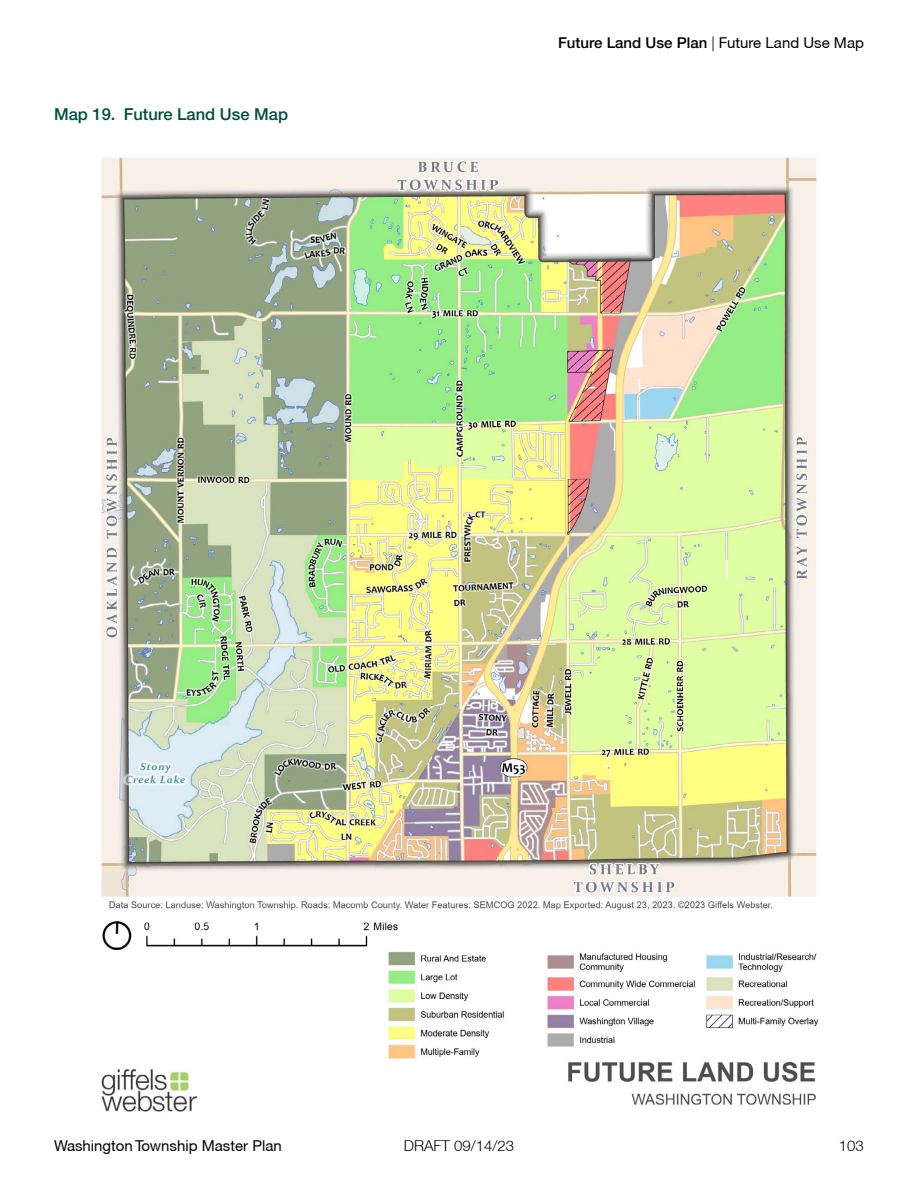
<style>
.page{position:relative;width:918px;height:1188px;background:#fff}
.page>*{position:absolute;margin:0;border:0;box-sizing:border-box;transform-origin:0 0}
.t1{font:500 16.5px "Helvetica Neue LT Std";color:#004f3e}
.t2{font:500 15px "Helvetica Neue LT Std";color:#000}
.t3{font:15px "Helvetica Neue CE";color:#000}
.t4{font:300 15px "Helvetica Neue LT";color:#000}
.s1{font-family:"Helvetica Neue LT";font-weight:300}
.s2{font-family:"Helvetica Neue CE";font-weight:400}
</style>
<div class="page">
<img style="left:100px;top:157px;width:719px;height:955px">
<p class="t1" style="left:54px;top:104px;width:236px">Map 19. Future Land Use Map</p>
<p class="t2" style="left:558px;top:34px;width:307px">Future Land Use Plan <span class="s1">|</span> <span class="s2">Future Land Use Map</span></p>
<p class="t3" style="left:54px;top:1136px;width:229px">Washington Township Master Plan</p>
<p class="t4" style="left:404px;top:1136px;width:112px">DRAFT 09/14/23</p>
<p class="t4" style="left:839px;top:1136px;width:27px">103</p>
</div>
